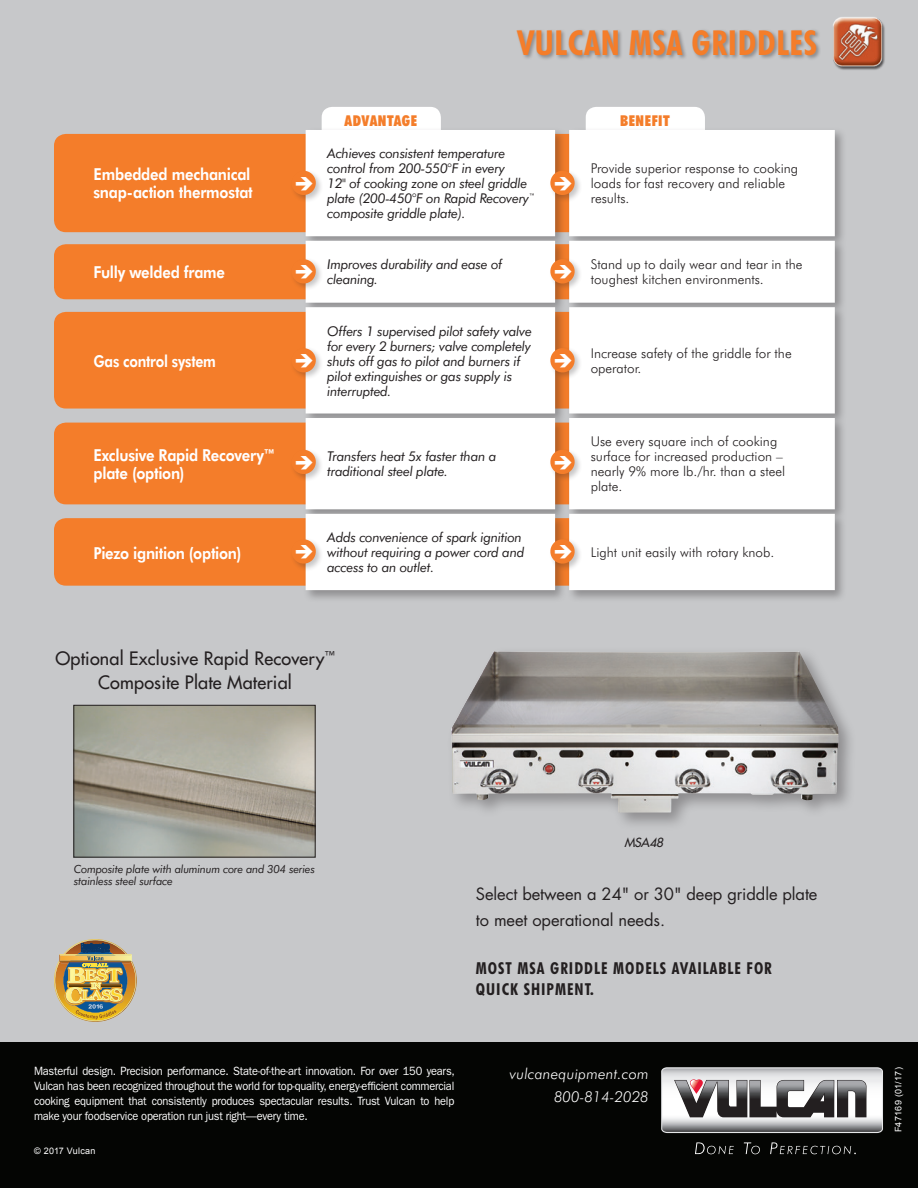
<style>
.page{position:relative;width:918px;height:1188px;background:#c7c8ca}
.page>*{position:absolute;margin:0;border:0;box-sizing:border-box;transform-origin:0 0}
.t1{font:700 condensed 34.5px "Futura BT";letter-spacing:.02em;color:#f47d2a}
.Body{font:500 18px/24px "Futura Std";letter-spacing:.01em;color:#231f20;text-align:center}
.t2{font:800 16.5px/18px "Futura BT";letter-spacing:-.015em;color:#fff;scale:.9 1}
.FEATURES{font:16.5px/25.5px "Futura Std";letter-spacing:-.005em;color:#231f20}
.t3{font:700 condensed 16.5px/21px "Futura BT";letter-spacing:.06em;color:#231f20}
.t4{font:800 16.5px "Futura BT";letter-spacing:-.015em;color:#fff;scale:.85 1}
.t5{font:italic 300 15px "Futura BT";letter-spacing:.01em;color:#fff}
.t6{font:900 condensed 15px "Futura BT";letter-spacing:.035em;color:#f47d2a}
.t7{font:italic 13.5px/15px "Futura BT";letter-spacing:-.02em;color:#231f20}
.t8{font:300 13.5px/15px "Futura BT";color:#231f20}
.Centered_Captions{font:italic 500 12.3px "Futura Std";letter-spacing:-.02em;color:#231f20}
.Body-2{font:12px/15px "ITC Franklin Gothic Std";letter-spacing:-.02em;color:#fff;text-align:justify;scale:.92 1}
.t9{font:italic 11.25px/12.8px "Futura BT";letter-spacing:-.02em;color:#231f20}
.t10{font:9px "Arial";letter-spacing:.03em;color:#fff}
</style>
<div class="page">
<div style="left:0;top:1042px;width:918px;height:146px;background:#040503"></div>
<div style="left:516px;top:28px;width:305px;height:32px;background:#231f20;opacity:.35"></div>
<img style="left:833px;top:17px;width:52px;height:53px">
<svg style="left:695px;top:1142px;width:39px;height:12px"></svg>
<svg style="left:744px;top:1142px;width:16px;height:12px"></svg>
<svg style="left:770px;top:1142px;width:86px;height:12px"></svg>
<svg style="left:661px;top:1067px;width:222px;height:66px;background:#a3a2a4"></svg>
<div style="left:54px;top:423px;width:249px;height:81px;background:#f47d2a"></div>
<div style="left:54px;top:134px;width:249px;height:98px;background:#f47d2a"></div>
<div style="left:586px;top:107px;width:119px;height:20px;background:#fff"></div>
<div style="left:322px;top:107px;width:119px;height:20px;background:#fff"></div>
<div style="left:54px;top:312px;width:249px;height:97px;background:#f47d2a"></div>
<div style="left:446px;top:647px;width:411px;height:184px;background:#231f20;opacity:.35"></div>
<img style="left:451px;top:651px;width:387px;height:162px">
<img style="left:54px;top:939px;width:83px;height:83px">
<div style="left:303px;top:127px;width:544px;height:476px;background:#231f20;opacity:.34"></div>
<svg style="left:306px;top:130px;width:529px;height:460px;background:#f9f8f7"></svg>
<div style="left:290px;top:169px;width:34px;height:34px;background:#231f20;opacity:.25"></div>
<div style="left:290px;top:346px;width:34px;height:35px;background:#231f20;opacity:.25"></div>
<div style="left:290px;top:448px;width:34px;height:34px;background:#231f20;opacity:.25"></div>
<div style="left:549px;top:169px;width:34px;height:34px;background:#231f20;opacity:.25"></div>
<div style="left:549px;top:346px;width:34px;height:35px;background:#231f20;opacity:.25"></div>
<div style="left:549px;top:448px;width:34px;height:34px;background:#231f20;opacity:.25"></div>
<img style="left:75px;top:707px;width:239px;height:149px">
<div style="left:73px;top:705px;width:243px;height:153px;border:1px solid #231f20"></div>
<svg style="left:54px;top:518px;width:594px;height:68px;background:#f9c39e"></svg>
<svg style="left:290px;top:170px;width:27px;height:26px"></svg>
<svg style="left:290px;top:347px;width:27px;height:27px"></svg>
<svg style="left:290px;top:449px;width:27px;height:26px"></svg>
<svg style="left:549px;top:170px;width:27px;height:26px"></svg>
<svg style="left:54px;top:244px;width:594px;height:55px;background:#f9c39d"></svg>
<svg style="left:549px;top:347px;width:27px;height:27px"></svg>
<svg style="left:549px;top:449px;width:27px;height:26px"></svg>
<p class="t1" style="left:518px;top:22px;width:301px">VULCAN MSA GRIDDLES</p>
<p class="t2" style="left:93px;top:165px;width:179px">Embedded mechanical snap-action thermostat</p>
<p class="t2" style="left:93px;top:263px;width:148px">Fully welded frame</p>
<p class="t4" style="left:93px;top:351px;width:146px">Gas control system</p>
<p class="t2" style="left:93px;top:446px;width:204px">Exclusive Rapid Recovery™ plate (option)</p>
<p class="t2" style="left:93px;top:544px;width:166px">Piezo ignition (option)</p>
<p class="t6" style="left:345px;top:111px;width:74px">ADVANTAGE</p>
<p class="t6" style="left:620px;top:111px;width:51px">BENEFIT</p>
<p class="t7" style="left:327px;top:146px;width:210px">Achieves consistent temperature control from 200-550°F in every<br>12" of cooking zone on steel griddle plate (200-450°F on Rapid Recovery<sup>™ </sup>composite griddle plate).</p>
<p class="t8" style="left:591px;top:161px;width:209px">Provide superior response to cooking loads for fast recovery and reliable results.</p>
<p class="t7" style="left:327px;top:257px;width:177px">Improves durability and ease of cleaning.</p>
<p class="t8" style="left:591px;top:257px;width:213px">Stand up to daily wear and tear in the toughest kitchen environments.</p>
<p class="t7" style="left:327px;top:323px;width:206px">Offers 1 supervised pilot safety valve for every 2 burners; valve completely shuts off gas to pilot and burners if pilot extinguishes or gas supply is interrupted.</p>
<p class="t8" style="left:591px;top:346px;width:202px">Increase safety of the griddle for the operator.</p>
<p class="t7" style="left:327px;top:449px;width:171px">Transfers heat 5x faster than a traditional steel plate.</p>
<p class="t7" style="left:327px;top:530px;width:199px">Adds convenience of spark ignition without requiring a power cord and access to an outlet.</p>
<p class="t8" style="left:591px;top:434px;width:196px">Use every square inch of cooking surface for increased production – nearly 9% more lb./hr. than a steel plate.</p>
<p class="t8" style="left:591px;top:545px;width:185px">Light unit easily with rotary knob.</p>
<p class="Body" style="left:55px;top:646px;width:281px">Optional Exclusive Rapid Recovery<sup>™<br></sup>Composite Plate Material</p>
<p class="t9" style="left:74px;top:862px;width:243px">Composite plate with aluminum core and 304 series stainless steel surface</p>
<p class="Centered_Captions" style="left:624px;top:835px;width:40px">MSA48</p>
<p class="FEATURES" style="left:476px;top:881px;width:343px">Select between a 24" or 30" deep griddle plate to meet operational needs.</p>
<p class="t3" style="left:476px;top:957px;width:297px">MOST MSA GRIDDLE MODELS AVAILABLE FOR<br>QUICK SHIPMENT.</p>
<p class="Body-2" style="left:34px;top:1064px;width:459px">Masterful design. Precision performance. State-of-the-art innovation. For over 150 years, Vulcan has been recognized throughout the world for top-quality, energy-efficient commercial cooking equipment that consistently produces spectacular results. Trust Vulcan to help make your foodservice operation run just right—every time.</p>
<p class="t10" style="left:34px;top:1145px;width:63px">© 2017 Vulcan</p>
<p class="t5" style="left:510px;top:1064px;width:140px">vulcanequipment.com</p>
<p class="t5" style="left:554px;top:1087px;width:96px">800-814-2028</p>
<p class="t10" style="left:892px;top:1132px;width:67px;rotate:-90deg">F47169 (01/17)</p>
</div>
